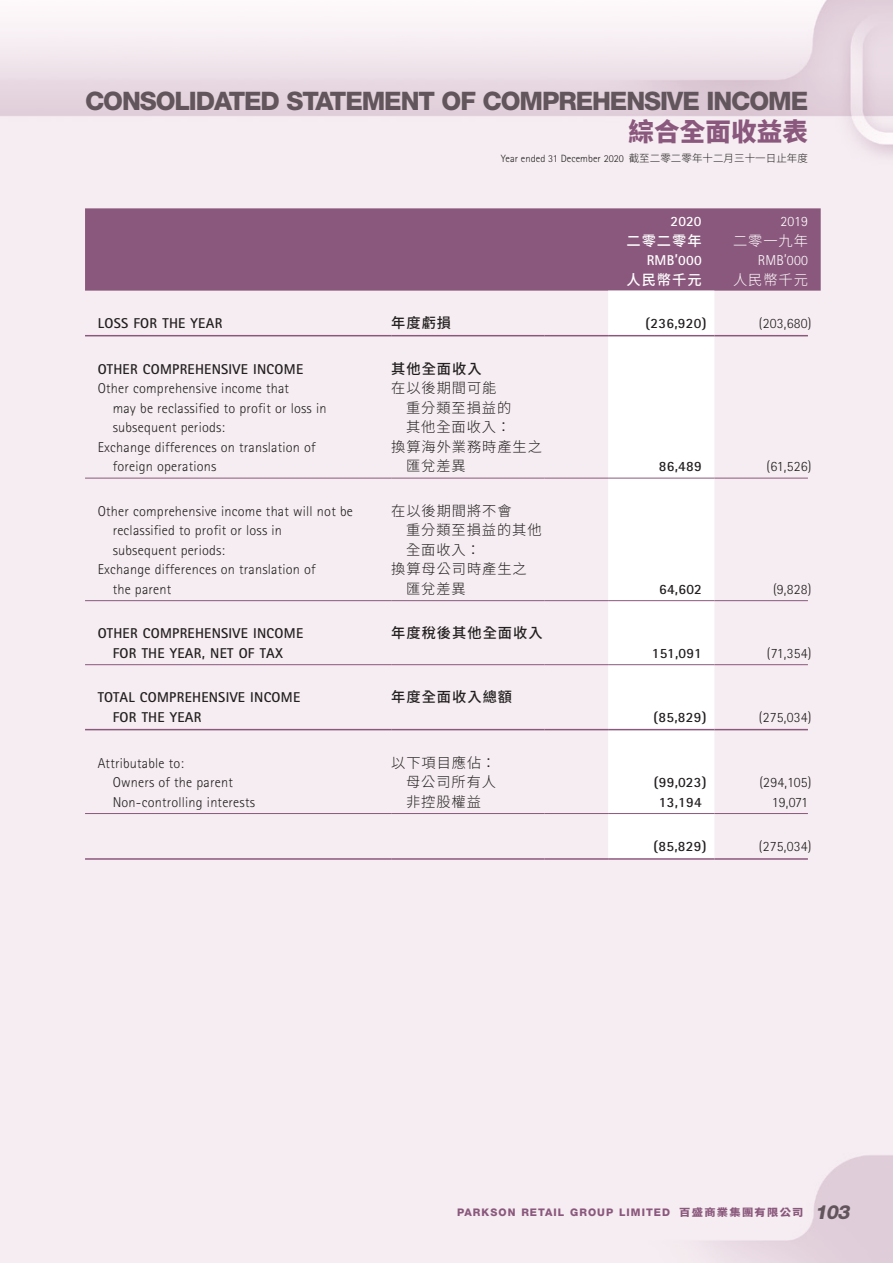
<style>
.page{position:relative;width:893px;height:1263px;background:#fff}
.page>*{position:absolute;margin:0;border:0;box-sizing:border-box;transform-origin:0 0}
.t1{font:800 25.5px "Helvetica Neue LT Std";letter-spacing:-.045em;color:#62555b}
.t2{font:800 25.5px "Source Han Sans TC";letter-spacing:.005em;color:#8b587d}
.Body_Text{font:300 14.25px/19.5px "Rotis Sans Serif Std";letter-spacing:.015em;color:#231f20}
.Body_Text-2{font:700 14.25px/19.5px "Rotis Sans Serif Std";letter-spacing:.02em;color:#231f20;text-align:center}
.Body_Text-3{font:300 14.25px/19.5px "Source Han Sans TC";letter-spacing:.065em;color:#231f20}
.Body_Text-4{font:500 14.25px "Source Han Sans TC";letter-spacing:.07em;color:#231f20}
.Body_Text-5{font:700 14.25px "Rotis Sans Serif Std";letter-spacing:.02em;color:#fff}
.Body_Text-6{font:300 14.25px "Rotis Sans Serif Std";letter-spacing:.015em;color:#fff}
.Body_Text-7{font:500 14.25px "Source Han Sans TC";letter-spacing:.07em;color:#fff}
.Body_Text-8{font:300 14.25px "Source Han Sans TC";letter-spacing:.065em;color:#fff}
.t3{font:300 10.5px "Rotis Sans Serif Std";letter-spacing:.005em;color:#231f20}
.t4{font:800 10.5px "Helvetica Neue LT Std";letter-spacing:.1em;color:#8b587d}
.s1{font-family:"Source Han Sans TC"}
.s2{font-family:"Source Han Sans TC";font-size:10.2px}
.s3{font-style:italic;font-size:19.5px;color:#62555b}
</style>
<div class="page">
<div style="left:85px;top:208px;width:736px;height:83px;background:#8b587d"></div>
<svg style="left:608px;top:334px;width:106px;height:481px"></svg>
<hr style="left:85px;top:335px;width:306px;height:1px;background:#8b587d">
<hr style="left:391px;top:335px;width:153px;height:1px;background:#8b587d">
<hr style="left:544px;top:335px;width:64px;height:1px;background:#8b587d">
<hr style="left:608px;top:335px;width:106px;height:1px;background:#8b587d">
<hr style="left:714px;top:335px;width:94px;height:1px;background:#8b587d">
<hr style="left:85px;top:478px;width:306px;height:1px;background:#8b587d">
<hr style="left:391px;top:478px;width:153px;height:1px;background:#8b587d">
<hr style="left:544px;top:478px;width:64px;height:1px;background:#8b587d">
<hr style="left:608px;top:478px;width:106px;height:1px;background:#8b587d">
<hr style="left:714px;top:478px;width:94px;height:1px;background:#8b587d">
<hr style="left:85px;top:600px;width:306px;height:1px;background:#8b587d">
<hr style="left:391px;top:600px;width:153px;height:1px;background:#8b587d">
<hr style="left:544px;top:600px;width:64px;height:1px;background:#8b587d">
<hr style="left:608px;top:600px;width:106px;height:1px;background:#8b587d">
<hr style="left:714px;top:600px;width:94px;height:1px;background:#8b587d">
<hr style="left:85px;top:664px;width:306px;height:1px;background:#8b587d">
<hr style="left:391px;top:664px;width:153px;height:1px;background:#8b587d">
<hr style="left:544px;top:664px;width:64px;height:1px;background:#8b587d">
<hr style="left:608px;top:664px;width:106px;height:1px;background:#8b587d">
<hr style="left:714px;top:664px;width:94px;height:1px;background:#8b587d">
<hr style="left:85px;top:729px;width:306px;height:1px;background:#8b587d">
<hr style="left:391px;top:729px;width:153px;height:1px;background:#8b587d">
<hr style="left:544px;top:729px;width:64px;height:1px;background:#8b587d">
<hr style="left:608px;top:729px;width:106px;height:1px;background:#8b587d">
<hr style="left:714px;top:729px;width:94px;height:1px;background:#8b587d">
<hr style="left:85px;top:813px;width:306px;height:1px;background:#8b587d">
<hr style="left:391px;top:813px;width:153px;height:1px;background:#8b587d">
<hr style="left:544px;top:813px;width:64px;height:1px;background:#8b587d">
<hr style="left:608px;top:813px;width:106px;height:1px;background:#8b587d">
<hr style="left:714px;top:813px;width:94px;height:1px;background:#8b587d">
<hr style="left:85px;top:858px;width:306px;height:2px;background:#8b587d">
<hr style="left:391px;top:858px;width:153px;height:2px;background:#8b587d">
<hr style="left:544px;top:858px;width:64px;height:2px;background:#8b587d">
<hr style="left:608px;top:858px;width:106px;height:2px;background:#8b587d">
<hr style="left:714px;top:858px;width:94px;height:2px;background:#8b587d">
<h1 class="t1" style="left:85px;top:86px;width:725px">CONSOLIDATED STATEMENT OF COMPREHENSIVE INCOME</h1>
<h1 class="t2" style="left:628px;top:118px;width:181px">綜合全面收益表</h1>
<p class="t3" style="left:501px;top:152px;width:309px">Year ended 31 December 2020 <span class="s1">截至二零二零年十二月三十一日止年度</span></p>
<p class="Body_Text-5" style="left:670px;top:212px;width:33px">2020</p>
<p class="Body_Text-6" style="left:780px;top:213px;width:29px">2019</p>
<p class="Body_Text-7" style="left:626px;top:232px;width:77px">二零二零年</p>
<p class="Body_Text-8" style="left:733px;top:232px;width:76px">二零一九年</p>
<p class="Body_Text-5" style="left:647px;top:251px;width:56px">RMB’000</p>
<p class="Body_Text-6" style="left:758px;top:252px;width:52px">RMB’000</p>
<p class="Body_Text-7" style="left:626px;top:271px;width:77px">人民幣千元</p>
<p class="Body_Text-8" style="left:733px;top:271px;width:76px">人民幣千元</p>
<p class="Body_Text-2" style="left:98px;top:313px;width:126px">LOSS FOR THE YEAR</p>
<p class="Body_Text-4" style="left:391px;top:315px;width:61px">年度虧損</p>
<p class="Body_Text-2" style="left:646px;top:313px;width:62px">(236,920)</p>
<p class="Body_Text" style="left:759px;top:313px;width:54px">(203,680)</p>
<p class="Body_Text-2" style="left:98px;top:359px;width:207px">OTHER COMPREHENSIVE INCOME</p>
<p class="Body_Text-4" style="left:391px;top:360px;width:92px">其他全面收入</p>
<p class="Body_Text" style="left:113px;top:379px;width:215px;text-indent:-15px">Other comprehensive income that<br>may be reclassified to profit or loss in subsequent periods:</p>
<p class="Body_Text-3" style="left:406px;top:379px;width:107px;text-indent:-15px">在以後期間可能重分類至損益的其他全面收入：</p>
<p class="Body_Text" style="left:113px;top:437px;width:205px;text-indent:-15px">Exchange differences on translation of foreign operations</p>
<p class="Body_Text-3" style="left:406px;top:437px;width:137px;text-indent:-15px">換算海外業務時產生之匯兌差異</p>
<p class="Body_Text-2" style="left:659px;top:456px;width:44px">86,489</p>
<p class="Body_Text" style="left:766px;top:457px;width:47px">(61,526)</p>
<p class="Body_Text" style="left:113px;top:501px;width:242px;text-indent:-15px">Other comprehensive income that will not be reclassified to profit or loss in<br>subsequent periods:</p>
<p class="Body_Text-3" style="left:406px;top:501px;width:137px;text-indent:-15px">在以後期間將不會<br>重分類至損益的其他全面收入：</p>
<p class="Body_Text" style="left:113px;top:560px;width:205px;text-indent:-15px">Exchange differences on translation of the parent</p>
<p class="Body_Text-3" style="left:406px;top:560px;width:122px;text-indent:-15px">換算母公司時產生之匯兌差異</p>
<p class="Body_Text-2" style="left:98px;top:623px;width:207px">OTHER COMPREHENSIVE INCOME<br>FOR THE YEAR, NET OF TAX</p>
<p class="Body_Text-4" style="left:391px;top:625px;width:153px">年度稅後其他全面收入</p>
<p class="Body_Text-2" style="left:113px;top:687px;width:189px;text-align:left;text-indent:-15px">TOTAL COMPREHENSIVE INCOME<br>FOR THE YEAR</p>
<p class="Body_Text-4" style="left:391px;top:689px;width:122px">年度全面收入總額</p>
<p class="Body_Text-2" style="left:659px;top:579px;width:44px">64,602</p>
<p class="Body_Text" style="left:773px;top:579px;width:40px">(9,828)</p>
<p class="Body_Text-2" style="left:652px;top:643px;width:51px">151,091</p>
<p class="Body_Text" style="left:767px;top:643px;width:46px">(71,354)</p>
<p class="Body_Text-2" style="left:653px;top:707px;width:54px">(85,829)</p>
<p class="Body_Text" style="left:759px;top:707px;width:54px">(275,034)</p>
<p class="Body_Text" style="left:98px;top:753px;width:88px">Attributable to:</p>
<p class="Body_Text-3" style="left:391px;top:753px;width:106px">以下項目應佔：</p>
<p class="Body_Text" style="left:113px;top:773px;width:122px">Owners of the parent</p>
<p class="Body_Text-3" style="left:406px;top:772px;width:92px">母公司所有人</p>
<p class="Body_Text-2" style="left:654px;top:772px;width:54px">(99,023)</p>
<p class="Body_Text" style="left:759px;top:773px;width:54px">(294,105)</p>
<p class="Body_Text" style="left:113px;top:792px;width:144px">Non-controlling interests</p>
<p class="Body_Text-3" style="left:406px;top:792px;width:76px">非控股權益</p>
<p class="Body_Text-2" style="left:659px;top:792px;width:44px">13,194</p>
<p class="Body_Text" style="left:772px;top:792px;width:38px">19,071</p>
<p class="Body_Text-2" style="left:653px;top:836px;width:54px">(85,829)</p>
<p class="Body_Text" style="left:759px;top:837px;width:54px">(275,034)</p>
<p class="t4" style="left:457px;top:1206px;width:398px">PARKSON RETAIL GROUP LIMITED <span class="s2">百盛商業集團有限公司</span> <span class="s3">103</span></p>
</div>
